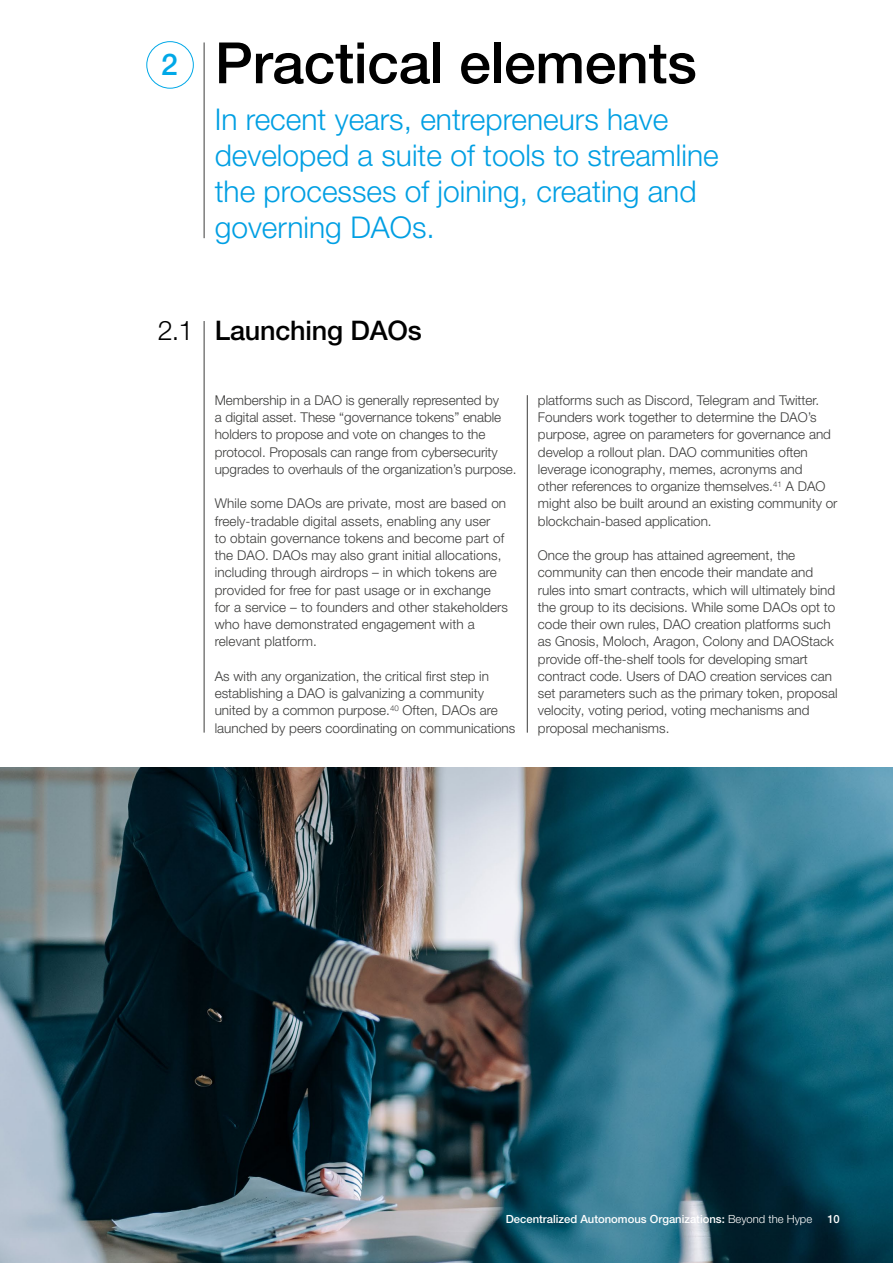
<style>
.page{position:relative;width:893px;height:1263px;background:#fff}
.page>*{position:absolute;margin:0;border:0;box-sizing:border-box;transform-origin:0 0}
.t1{font:500 57px "Helvetica Neue LT Pro";letter-spacing:-.005em;color:#000}
.t2{font:300 30px/36px "Helvetica Neue LT Pro";color:#009fe3}
.t3{font:500 27px "Helvetica Neue LT Pro";letter-spacing:-.005em;color:#000}
.t4{font:300 13.5px/17.2px "Helvetica Neue LT Pro";color:#3c3c3b}
.t5{font:500 11.25px "Helvetica Neue LT Pro";color:#fff}
.s1{font-size:30px;color:#00a8e7}
.s2{font-weight:300}
</style>
<div class="page">
<hr style="left:204px;top:42px;width:1px;height:196px;background:#3c3c3b">
<div style="left:147px;top:41px;width:47px;height:47px;border:1px solid #00a8e7;border-radius:50%"></div>
<hr style="left:527px;top:395px;width:1px;height:338px;background:#3c3c3b">
<hr style="left:204px;top:321px;width:1px;height:412px;background:#3c3c3b">
<img style="left:0;top:767px;width:893px;height:496px">
<h1 class="t1" style="left:161px;top:29px;width:537px"><span class="s1">2</span> Practical elements</h1>
<h2 class="t2" style="left:215px;top:101px;width:505px">In recent years, entrepreneurs have developed a suite of tools to streamline the processes of joining, creating and governing DAOs.</h2>
<h3 class="t3" style="left:158px;top:314px;width:266px"><span class="s2">2.1</span> Launching DAOs</h3>
<p class="t4" style="left:215px;top:391px;width:303px">Membership in a DAO is generally represented by<br>a digital asset. These “governance tokens” enable holders to propose and vote on changes to the protocol. Proposals can range from cybersecurity upgrades to overhauls of the organization’s purpose.</p>
<p class="t4" style="left:215px;top:495px;width:295px">While some DAOs are private, most are based on freely-tradable digital assets, enabling any user<br>to obtain governance tokens and become part of the DAO. DAOs may also grant initial allocations, including through airdrops – in which tokens are provided for free for past usage or in exchange for a service – to founders and other stakeholders who have demonstrated engagement with a relevant platform.</p>
<p class="t4" style="left:215px;top:667px;width:302px">As with any organization, the critical first step in establishing a DAO is galvanizing a community united by a common purpose.<sup>40</sup> Often, DAOs are launched by peers coordinating on communications</p>
<p class="t4" style="left:538px;top:391px;width:301px">platforms such as Discord, Telegram and Twitter.<br>Founders work together to determine the DAO’s purpose, agree on parameters for governance and develop a rollout plan. DAO communities often leverage iconography, memes, acronyms and<br>other references to organize themselves.<sup>41</sup> A DAO might also be built around an existing community or blockchain-based application.</p>
<p class="t4" style="left:538px;top:546px;width:301px">Once the group has attained agreement, the community can then encode their mandate and rules into smart contracts, which will ultimately bind the group to its decisions. While some DAOs opt to code their own rules, DAO creation platforms such as Gnosis, Moloch, Aragon, Colony and DAOStack provide off-the-shelf tools for developing smart contract code. Users of DAO creation services can set parameters such as the primary token, proposal velocity, voting period, voting mechanisms and proposal mechanisms.</p>
<p class="t5" style="left:506px;top:1212px;width:308px">Decentralized Autonomous Organizations: <span class="s2">Beyond the Hype</span></p>
<p class="t5" style="left:827px;top:1212px;width:14px">10</p>
</div>
